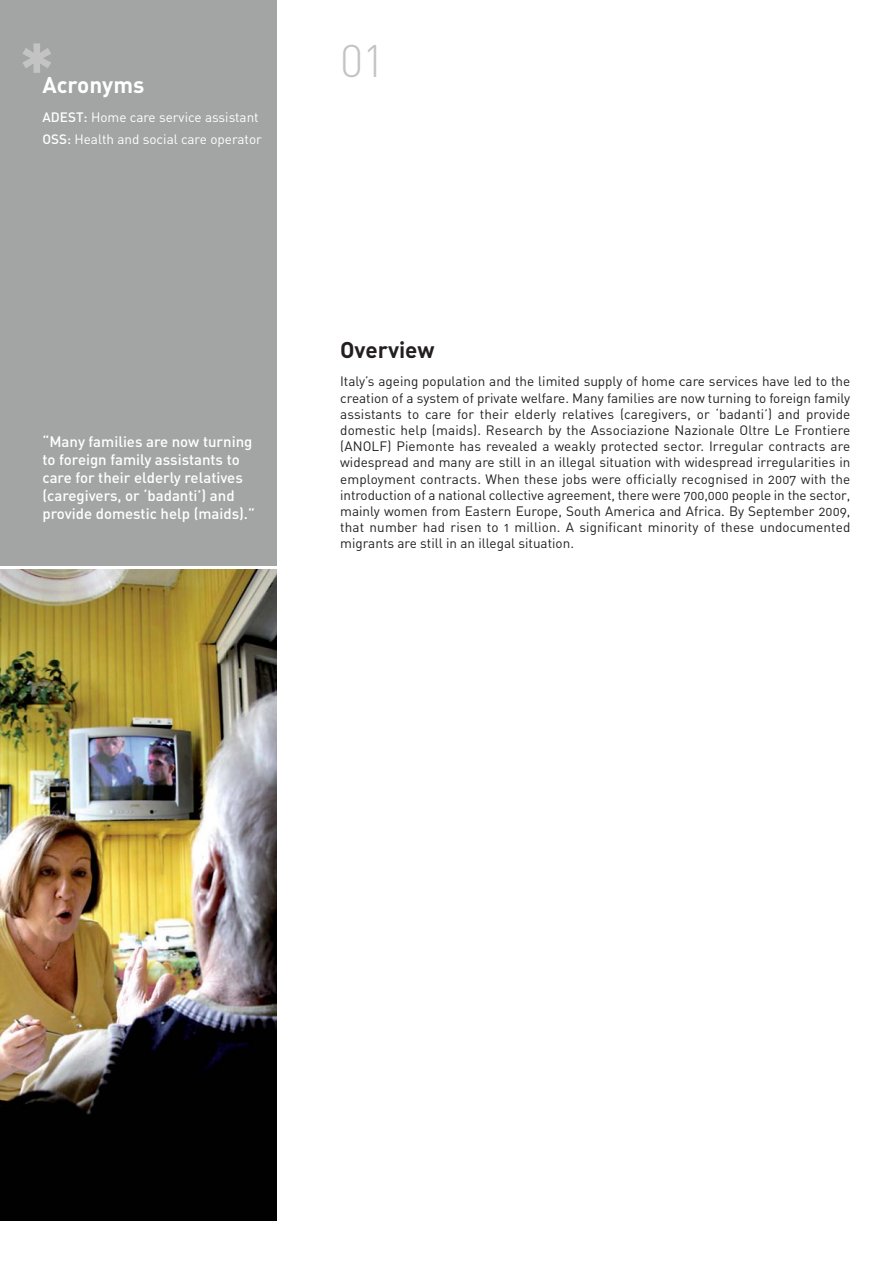
<style>
.page{position:relative;width:893px;height:1263px;background:#fff}
.page>*{position:absolute;margin:0;border:0;box-sizing:border-box;transform-origin:0 0}
.t1{font:75px "DIN Bold Alternate";color:#c2c3c2}
.t2{font:300 45px "DIN";color:#c2c3c2}
.t3{font:22.5px "DIN Bold Alternate";color:#231f20}
.t4{font:22.5px "DIN Bold Alternate";color:#fff}
.t5{font:500 15px/18px "DIN";color:#fff}
.t6{font:13.5px/16.2px "DIN Regular Alternate";color:#231f20;text-align:justify}
.t7{font:13.5px/22.8px "DIN Regular Alternate";color:#fff}
.s1{font-family:"DIN";font-weight:500}
</style>
<div class="page">
<div style="left:0;top:0;width:276px;height:566px;background:#a2a5a4"></div>
<img style="left:0;top:570px;width:276px;height:650px">
<h1 class="t1" style="left:18px;top:44px;width:39px">*</h1>
<h3 class="t4" style="left:43px;top:77px;width:103px">Acronyms</h3>
<p class="t7" style="left:43px;top:107px;width:221px"><span class="s1">ADEST:</span> Home care service assistant<br><span class="s1">OSS:</span> Health and social care operator</p>
<p class="t5" style="left:43px;top:434px;width:214px">“Many families are now turning to foreign family assistants to care for their elderly relatives (caregivers, or ‘badanti’) and provide domestic help (maids).”</p>
<h2 class="t2" style="left:340px;top:45px;width:47px">01</h2>
<h3 class="t3" style="left:340px;top:342px;width:96px">Overview</h3>
<p class="t6" style="left:340px;top:375px;width:512px">Italy’s ageing population and the limited supply of home care services have led to the creation of a system of private welfare. Many families are now turning to foreign family assistants to care for their elderly relatives (caregivers, or ‘badanti’) and provide domestic help (maids). Research by the Associazione Nazionale Oltre Le Frontiere (ANOLF) Piemonte has revealed a weakly protected sector. Irregular contracts are widespread and many are still in an illegal situation with widespread irregularities in employment contracts. When these jobs were officially recognised in 2007 with the introduction of a national collective agreement, there were 700,000 people in the sector, mainly women from Eastern Europe, South America and Africa. By September 2009, that number had risen to 1 million. A significant minority of these undocumented migrants are still in an illegal situation.</p>
</div>
